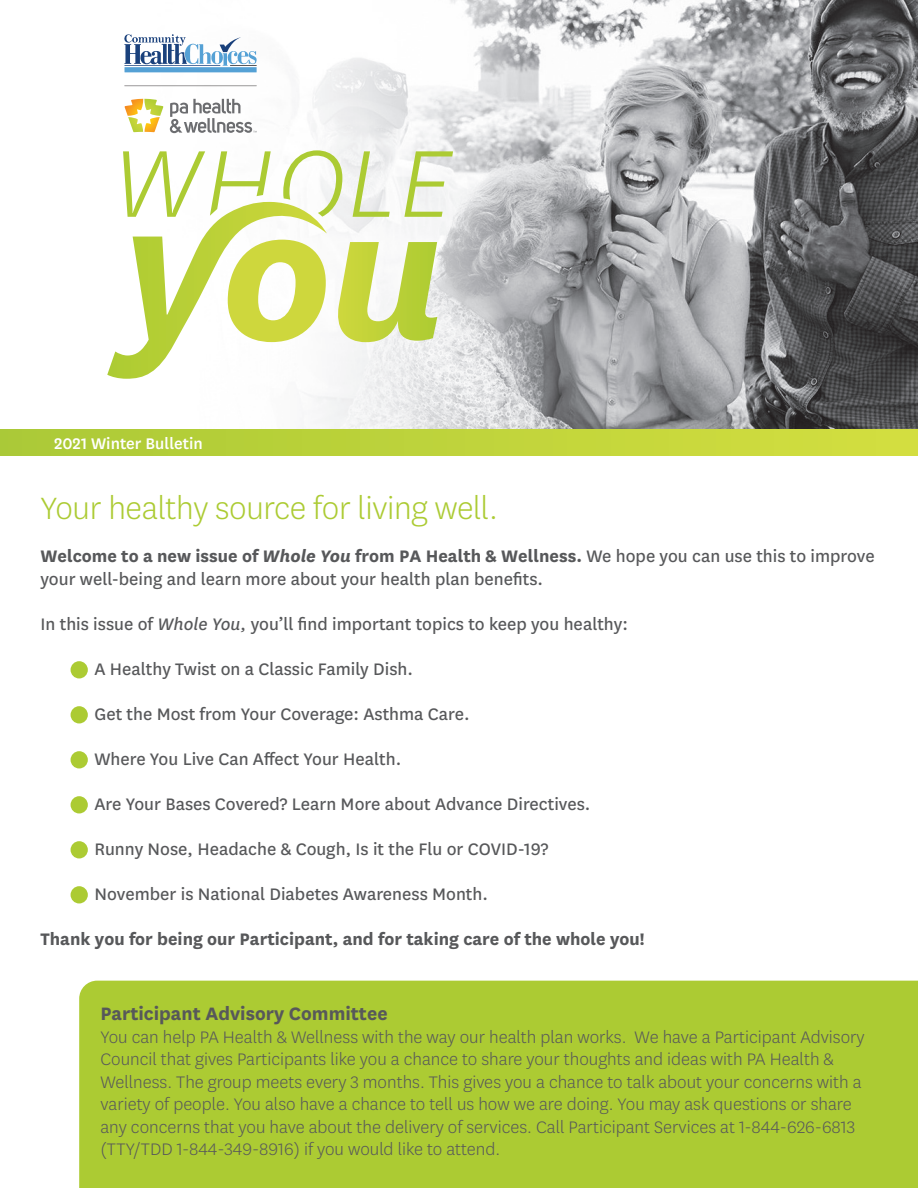
<style>
.page{position:relative;width:918px;height:1188px;background:#fff}
.page>*{position:absolute;margin:0;border:0;box-sizing:border-box;transform-origin:0 0}
.t1{font:300 36px "Centene Sans";letter-spacing:-.01em;color:#accb33}
.t2{font:700 21px "Centene Sans";color:#57585a}
.t3{font:300 19.5px/22.5px "Centene Sans";color:#57585a}
.t4{font:19.5px/22.5px "Centene Sans";color:#57585a}
.t5{font:700 19.5px "Centene Sans";color:#57585a}
.t6{font:500 18px "Centene Sans";color:#fff}
.s1{font-weight:700}
.s2{font-weight:700;font-style:italic}
.s3{font-style:italic}
</style>
<div class="page">
<img style="left:742px;top:0;width:176px;height:430px">
<img style="left:0;top:0;width:742px;height:430px">
<svg style="left:107px;top:150px;width:346px;height:229px"></svg>
<div style="left:0;top:430px;width:918px;height:25px;background:linear-gradient(to right,#abc937,#d3de3f)"></div>
<svg style="left:125px;top:99px;width:38px;height:33px"></svg>
<svg style="left:170px;top:99px;width:87px;height:34px"></svg>
<svg style="left:124px;top:86px;width:133px;height:1px"></svg>
<svg style="left:124px;top:34px;width:133px;height:38px"></svg>
<div style="left:71px;top:661px;width:17px;height:17px;background:#accb33;border-radius:50%"></div>
<div style="left:71px;top:841px;width:17px;height:17px;background:#accb33;border-radius:50%"></div>
<div style="left:71px;top:796px;width:17px;height:17px;background:#accb33;border-radius:50%"></div>
<div style="left:71px;top:751px;width:17px;height:17px;background:#accb33;border-radius:50%"></div>
<div style="left:71px;top:706px;width:17px;height:17px;background:#accb33;border-radius:50%"></div>
<div style="left:71px;top:886px;width:17px;height:17px;background:#accb33;border-radius:50%"></div>
<div style="left:79px;top:981px;width:839px;height:207px;background:#accb33"></div>
<p class="t6" style="left:54px;top:431px;width:150px">2021 Winter Bulletin</p>
<h1 class="t1" style="left:40px;top:486px;width:459px">Your healthy source for living well.</h1>
<p class="t4" style="left:40px;top:544px;width:836px"><span class="s1">Welcome to a new issue of</span> <span class="s2">Whole You</span> <span class="s1">from PA Health &amp; Wellness.</span> We hope you can use this to improve your well-being and learn more about your health plan benefits.</p>
<p class="t4" style="left:40px;top:611px;width:589px">In this issue of <span class="s3">Whole You,</span> you’ll find important topics to keep you healthy:</p>
<p class="t4" style="left:94px;top:656px;width:320px">A Healthy Twist on a Classic Family Dish.</p>
<p class="t4" style="left:94px;top:701px;width:377px">Get the Most from Your Coverage: Asthma Care.</p>
<p class="t4" style="left:94px;top:746px;width:308px">Where You Live Can Affect Your Health.</p>
<p class="t4" style="left:94px;top:791px;width:498px">Are Your Bases Covered? Learn More about Advance Directives.</p>
<p class="t4" style="left:94px;top:836px;width:456px">Runny Nose, Headache &amp; Cough, Is it the Flu or COVID-19?</p>
<p class="t4" style="left:94px;top:881px;width:395px">November is National Diabetes Awareness Month.</p>
<p class="t5" style="left:40px;top:925px;width:606px">Thank you for being our Participant, and for taking care of the whole you!</p>
<p class="t2" style="left:100px;top:999px;width:289px">Participant Advisory Committee</p>
<p class="t3" style="left:100px;top:1025px;width:766px">You can help PA Health &amp; Wellness with the way our health plan works. We have a Participant Advisory Council that gives Participants like you a chance to share your thoughts and ideas with PA Health &amp; Wellness. The group meets every 3 months. This gives you a chance to talk about your concerns with a variety of people. You also have a chance to tell us how we are doing. You may ask questions or share any concerns that you have about the delivery of services. Call Participant Services at 1-844-626-6813 (TTY/TDD 1-844-349-8916) if you would like to attend.</p>
</div>
